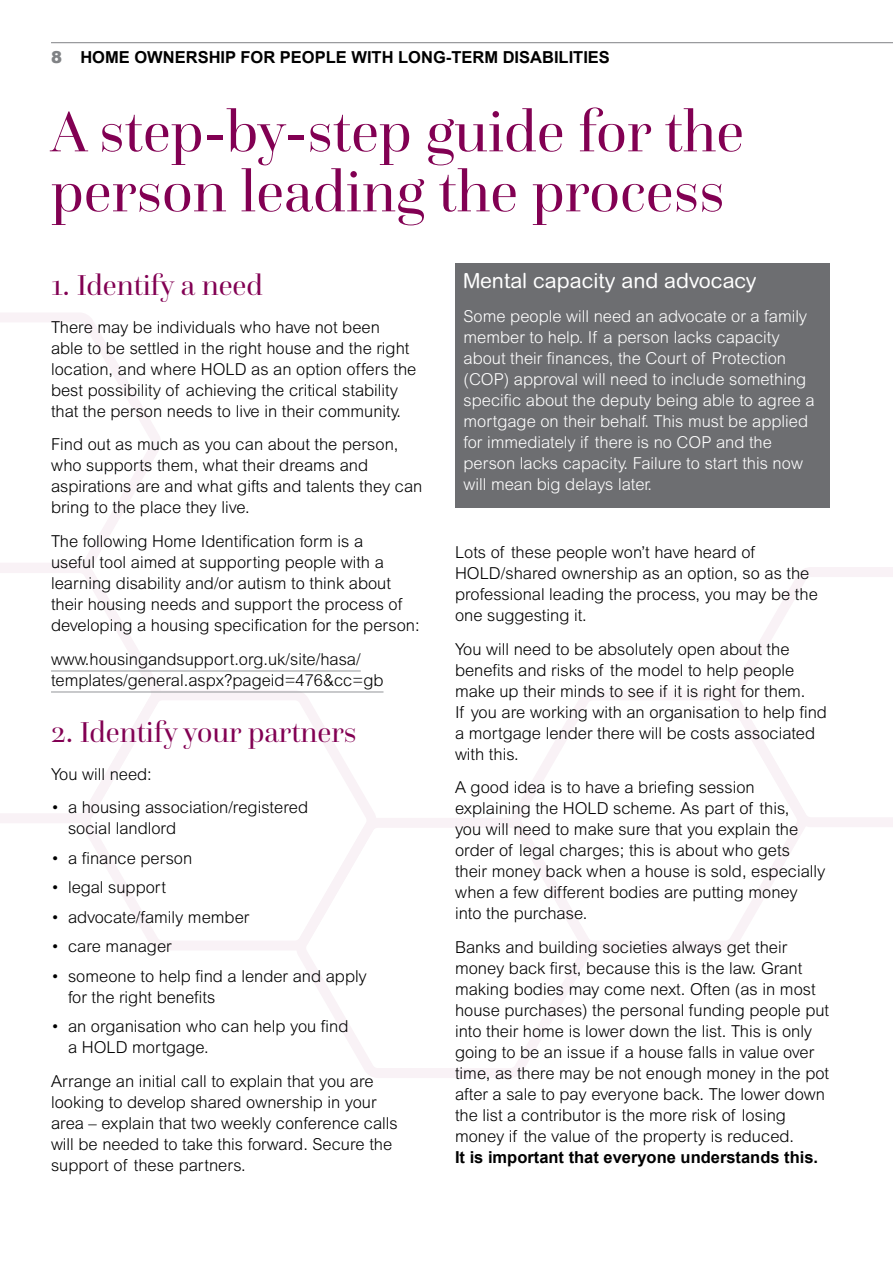
<style>
.page{position:relative;width:893px;height:1263px;background:#fff}
.page>*{position:absolute;margin:0;border:0;box-sizing:border-box;transform-origin:0 0}
.t1{font:60px/60px "Questa Grande";color:#820053}
.t2{font:30px "Questa Grande";color:#820053}
.t3{font:21px "Arial Rounded MT";color:#fff}
.t4{font:300 16.5px/21px "Arial MT Std";color:#000}
.t5{font:300 16.5px/21px "Arial MT Std";color:#fff}
.t6{font:700 16.5px "Arial";color:#000}
.s1{font-weight:900;color:#808285}
</style>
<div class="page">
<svg style="left:0;top:313px;width:162px;height:510px"></svg>
<svg style="left:80px;top:690px;width:297px;height:260px"></svg>
<svg style="left:296px;top:818px;width:296px;height:260px"></svg>
<svg style="left:511px;top:691px;width:294px;height:259px"></svg>
<svg style="left:729px;top:567px;width:164px;height:260px"></svg>
<hr style="left:51px;top:42px;width:842px;height:1px;background:#808285">
<hr style="left:51px;top:671px;width:310px;height:1px;background:#939598">
<hr style="left:51px;top:692px;width:332px;height:1px;background:#939598">
<div style="left:455px;top:264px;width:374px;height:42px;background:#6d6e71"></div>
<div style="left:455px;top:302px;width:374px;height:205px;background:#6d6e71"></div>
<p class="t6" style="left:51px;top:46px;width:560px"><span class="s1">8</span> HOME OWNERSHIP FOR PEOPLE WITH LONG-TERM DISABILITIES</p>
<h1 class="t1" style="left:51px;top:102px;width:695px">A step-by-step guide for the person leading the process</h1>
<h2 class="t2" style="left:51px;top:267px;width:213px">1. Identify a need</h2>
<p class="t4" style="left:51px;top:316px;width:367px">There may be individuals who have not been<br>able to be settled in the right house and the right location, and where HOLD as an option offers the best possibility of achieving the critical stability that the person needs to live in their community.</p>
<p class="t4" style="left:51px;top:434px;width:373px">Find out as much as you can about the person, who supports them, what their dreams and aspirations are and what gifts and talents they can bring to the place they live.</p>
<p class="t4" style="left:51px;top:531px;width:370px">The following Home Identification form is a<br>useful tool aimed at supporting people with a learning disability and/or autism to think about their housing needs and support the process of developing a housing specification for the person:</p>
<p class="t4" style="left:51px;top:649px;width:334px">www.housingandsupport.org.uk/site/hasa/ templates/general.aspx?pageid=476&amp;cc=gb</p>
<h2 class="t2" style="left:51px;top:714px;width:307px">2. Identify your partners</h2>
<p class="t4" style="left:51px;top:763px;width:102px">You will need:</p>
<p class="t4" style="left:68px;top:797px;width:242px;text-indent:-17px">• a housing association/registered social landlord</p>
<p class="t4" style="left:51px;top:847px;width:143px">• a finance person</p>
<p class="t4" style="left:51px;top:877px;width:117px">• legal support</p>
<p class="t4" style="left:51px;top:906px;width:200px">• advocate/family member</p>
<p class="t4" style="left:51px;top:936px;width:122px">• care manager</p>
<p class="t4" style="left:68px;top:965px;width:300px;text-indent:-17px">• someone to help find a lender and apply for the right benefits</p>
<p class="t4" style="left:68px;top:1016px;width:282px;text-indent:-17px">• an organisation who can help you find a HOLD mortgage.</p>
<p class="t4" style="left:51px;top:1071px;width:348px">Arrange an initial call to explain that you are looking to develop shared ownership in your area – explain that two weekly conference calls will be needed to take this forward. Secure the support of these partners.</p>
<p class="t3" style="left:463px;top:269px;width:295px">Mental capacity and advocacy</p>
<p class="t5" style="left:463px;top:306px;width:353px">Some people will need an advocate or a family member to help. If a person lacks capacity about their finances, the Court of Protection (COP) approval will need to include something specific about the deputy being able to agree a mortgage on their behalf. This must be applied for immediately if there is no COP and the person lacks capacity. Failure to start this now will mean big delays later.</p>
<p class="t4" style="left:455px;top:541px;width:364px">Lots of these people won’t have heard of HOLD/shared ownership as an option, so as the professional leading the process, you may be the one suggesting it.</p>
<p class="t4" style="left:455px;top:638px;width:373px">You will need to be absolutely open about the benefits and risks of the model to help people make up their minds to see if it is right for them.<br>If you are working with an organisation to help find a mortgage lender there will be costs associated with this.</p>
<p class="t4" style="left:455px;top:777px;width:372px">A good idea is to have a briefing session explaining the HOLD scheme. As part of this,<br>you will need to make sure that you explain the order of legal charges; this is about who gets their money back when a house is sold, especially when a few different bodies are putting money into the purchase.</p>
<p class="t4" style="left:455px;top:937px;width:376px">Banks and building societies always get their money back first, because this is the law. Grant making bodies may come next. Often (as in most house purchases) the personal funding people put into their home is lower down the list. This is only going to be an issue if a house falls in value over time, as there may be not enough money in the pot after a sale to pay everyone back. The lower down the list a contributor is the more risk of losing money if the value of the property is reduced.</p>
<p class="t6" style="left:455px;top:1146px;width:365px">It is important that everyone understands this.</p>
</div>
